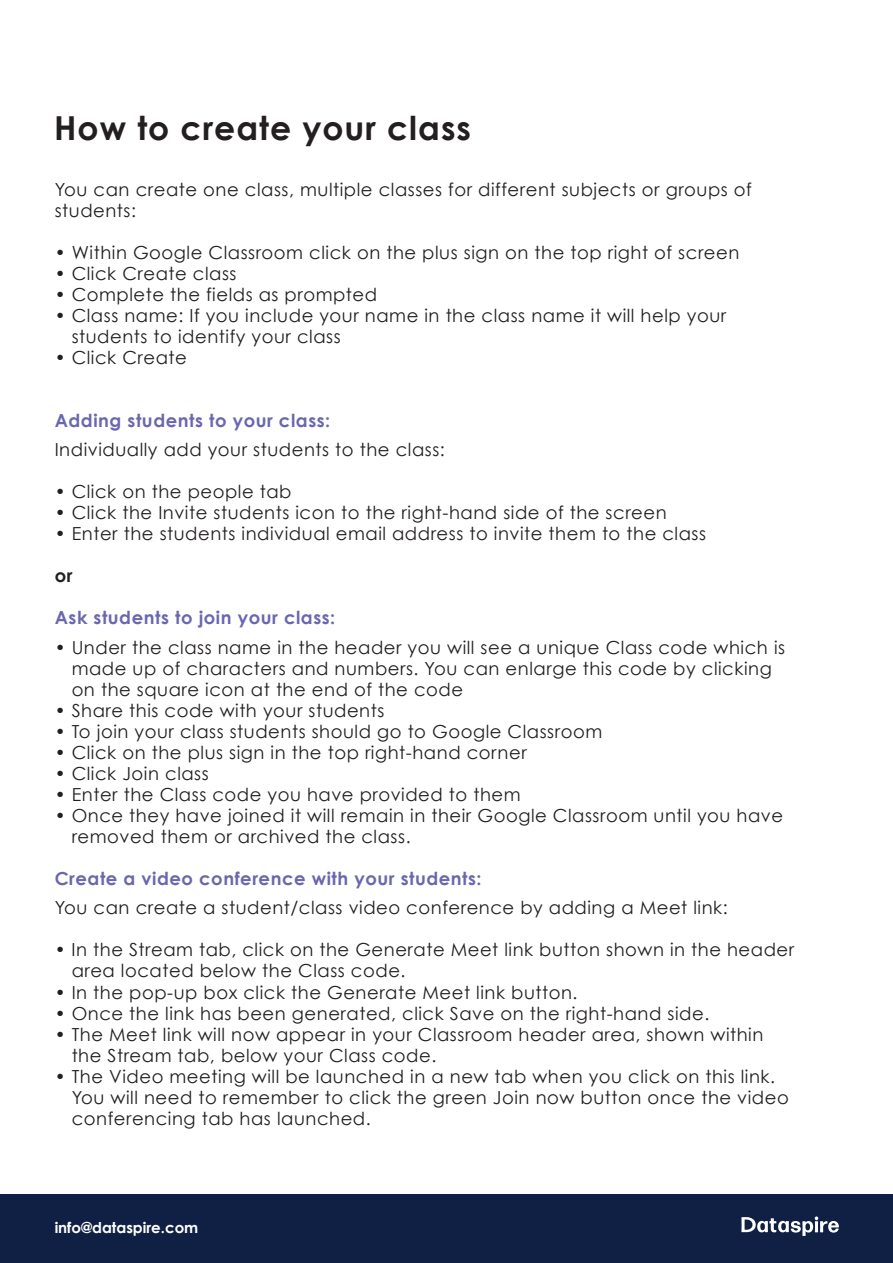
<style>
.page{position:relative;width:893px;height:1263px;background:#fff}
.page>*{position:absolute;margin:0;border:0;box-sizing:border-box;transform-origin:0 0}
.t1{font:700 33px "Century Gothic";letter-spacing:.03em;color:#231f20}
.t2{font:18px/21px "Century Gothic";letter-spacing:.03em;color:#231f20}
.t3{font:700 18px "Century Gothic";letter-spacing:.03em;color:#6b67af}
.t4{font:700 18px "Century Gothic";color:#231f20}
.t5{font:700 15px "Century Gothic";color:#fff}
</style>
<div class="page">
<div style="left:0;top:1195px;width:893px;height:68px;background:#101f44"></div>
<svg style="left:741px;top:1216px;width:98px;height:20px"></svg>
<h1 class="t1" style="left:54px;top:103px;width:418px">How to create your class</h1>
<p class="t2" style="left:55px;top:179px;width:699px">You can create one class, multiple classes for different subjects or groups of students:</p>
<p class="t2" style="left:55px;top:242px;width:686px">• Within Google Classroom click on the plus sign on the top right of screen</p>
<p class="t2" style="left:55px;top:263px;width:183px">• Click Create class</p>
<p class="t2" style="left:55px;top:284px;width:324px">• Complete the fields as prompted</p>
<p class="t2" style="left:72px;top:305px;width:656px;text-indent:-17px">• Class name: If you include your name in the class name it will help your students to identify your class</p>
<p class="t2" style="left:55px;top:347px;width:134px">• Click Create</p>
<p class="t3" style="left:55px;top:407px;width:277px">Adding students to your class:</p>
<p class="t2" style="left:55px;top:439px;width:392px">Individually add your students to the class:</p>
<p class="t2" style="left:55px;top:481px;width:238px">• Click on the people tab</p>
<p class="t2" style="left:55px;top:502px;width:613px">• Click the Invite students icon to the right-hand side of the screen</p>
<p class="t2" style="left:55px;top:523px;width:653px">• Enter the students individual email address to invite them to the class</p>
<p class="t4" style="left:55px;top:562px;width:19px">or</p>
<p class="t3" style="left:55px;top:604px;width:282px">Ask students to join your class:</p>
<p class="t2" style="left:72px;top:637px;width:715px;text-indent:-17px">• Under the class name in the header you will see a unique Class code which is made up of characters and numbers. You can enlarge this code by clicking on the square icon at the end of the code</p>
<p class="t2" style="left:55px;top:700px;width:331px">• Share this code with your students</p>
<p class="t2" style="left:55px;top:721px;width:549px">• To join your class students should go to Google Classroom</p>
<p class="t2" style="left:55px;top:742px;width:474px">• Click on the plus sign in the top right-hand corner</p>
<p class="t2" style="left:55px;top:763px;width:156px">• Click Join class</p>
<p class="t2" style="left:55px;top:784px;width:467px">• Enter the Class code you have provided to them</p>
<p class="t2" style="left:72px;top:805px;width:713px;text-indent:-17px">• Once they have joined it will remain in their Google Classroom until you have removed them or archived the class.</p>
<p class="t3" style="left:55px;top:865px;width:428px">Create a video conference with your students:</p>
<p class="t2" style="left:55px;top:897px;width:675px">You can create a student/class video conference by adding a Meet link:</p>
<p class="t2" style="left:72px;top:939px;width:724px;text-indent:-17px">• In the Stream tab, click on the Generate Meet link button shown in the header area located below the Class code.</p>
<p class="t2" style="left:55px;top:981px;width:524px">• In the pop-up box click the Generate Meet link button.</p>
<p class="t2" style="left:55px;top:1002px;width:656px">• Once the link has been generated, click Save on the right-hand side.</p>
<p class="t2" style="left:72px;top:1023px;width:693px;text-indent:-17px">• The Meet link will now appear in your Classroom header area, shown within the Stream tab, below your Class code.</p>
<p class="t2" style="left:72px;top:1065px;width:719px;text-indent:-17px">• The Video meeting will be launched in a new tab when you click on this link.<br>You will need to remember to click the green Join now button once the video conferencing tab has launched.</p>
<p class="t5" style="left:55px;top:1216px;width:145px">info@dataspire.com</p>
</div>
